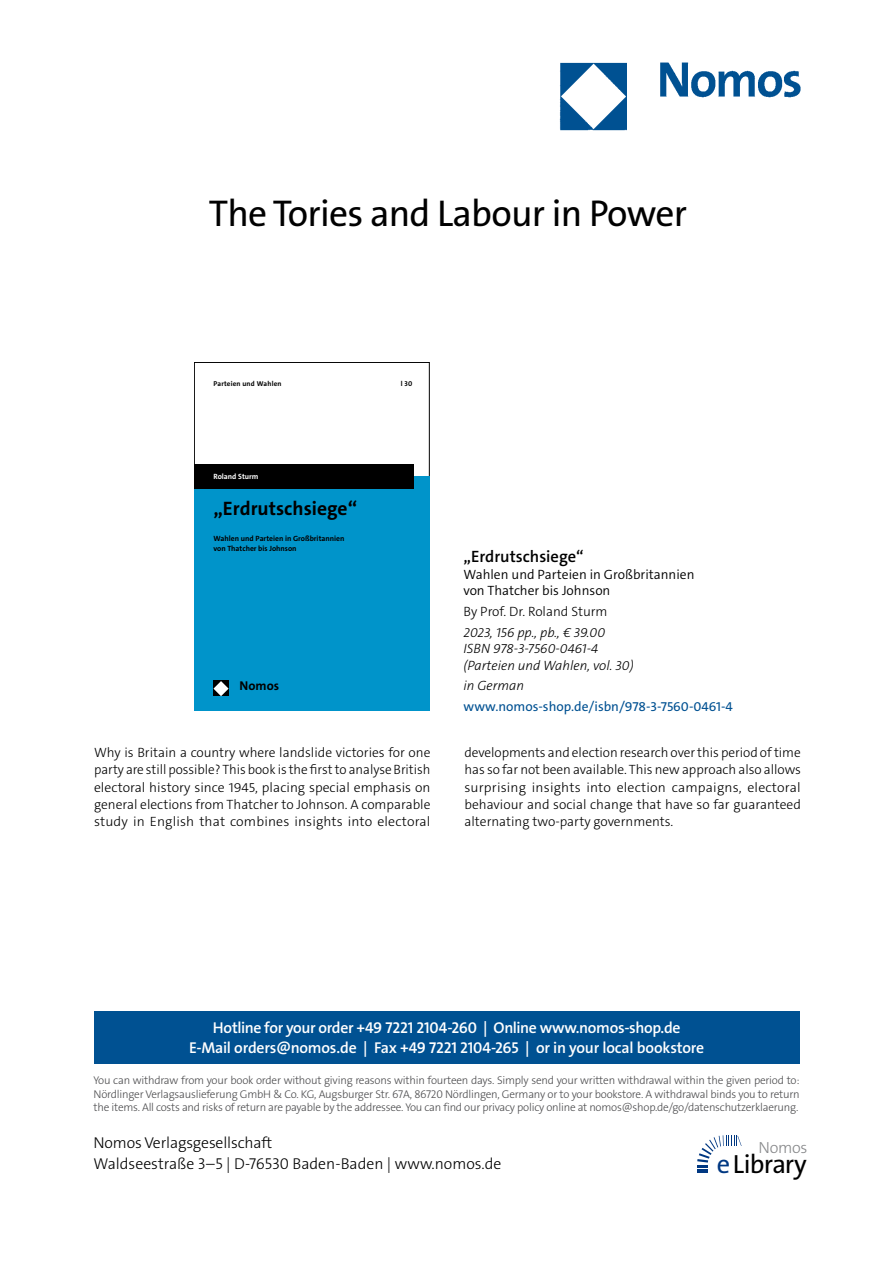
<style>
.page{position:relative;width:893px;height:1263px;background:#fff}
.page>*{position:absolute;margin:0;border:0;box-sizing:border-box;transform-origin:0 0}
.t1{font:37.5px "The Sans Os F";letter-spacing:-.02em;color:#000}
.t2{font:26.4px "The Sans Os F";letter-spacing:-.03em;color:#000}
.t3{font:700 19.5px "The Sans C5";color:#000}
.t4{font:600 16.5px "The Sans C5";color:#000}
.t5{font:300 16.2px "The Sans Os F";letter-spacing:-.02em;color:#87888a}
.t6{font:600 15.75px/21px "The Sans Os F";letter-spacing:-.02em;color:#fff;text-align:center}
.t7{font:300 15.75px/21px "The Sans Os F";color:#000}
.t8{font:300 13.5px/17.2px "The Sans C5";color:#000;text-align:justify}
.t9{font:italic 300 13.5px/16.5px "The Sans C5";color:#000}
.t10{font:300 13.5px/16.5px "The Sans C5";color:#000}
.t11{font:13.5px "The Sans C5";color:#005192}
.t12{font:700 12.75px "The Sans C5";color:#000}
.t13{font:300 11.25px/13.5px "The Sans Os F";letter-spacing:-.02em;color:#4b4b4d;text-align:justify}
.t14{font:700 7.65px/9.8px "The Sans C5";color:#000}
.t15{font:700 7.65px "The Sans C5";color:#fff}
.t16{font:700 7.05px "The Sans C5";letter-spacing:.02em;color:#000}
.s1{color:#003882}
</style>
<div class="page">
<div style="left:94px;top:1011px;width:705px;height:52px;background:#005192"></div>
<svg style="left:697px;top:1135px;width:45px;height:38px"></svg>
<img style="left:559px;top:62px;width:242px;height:69px">
<div style="left:194px;top:476px;width:236px;height:235px;background:#0094ca"></div>
<div style="left:194px;top:464px;width:220px;height:24px;background:#000"></div>
<svg style="left:213px;top:681px;width:16px;height:15px"></svg>
<h1 class="t1" style="left:209px;top:199px;width:480px">The Tories and Labour in Power</h1>
<p class="t16" style="left:214px;top:379px;width:69px">Parteien und Wahlen</p>
<p class="t16" style="left:401px;top:379px;width:13px">l 30</p>
<p class="t15" style="left:213px;top:471px;width:47px">Roland Sturm</p>
<h3 class="t3" style="left:213px;top:496px;width:145px">„Erdrutschsiege“</h3>
<p class="t14" style="left:213px;top:534px;width:133px">Wahlen und Parteien in Großbritannien von Thatcher bis Johnson</p>
<p class="t12" style="left:240px;top:677px;width:41px">Nomos</p>
<p class="t4" style="left:463px;top:546px;width:122px">„Erdrutschsiege“</p>
<p class="t10" style="left:463px;top:566px;width:232px">Wahlen und Parteien in Großbritannien von Thatcher bis Johnson</p>
<p class="t8" style="left:463px;top:603px;width:146px">By Prof. Dr. Roland Sturm</p>
<p class="t9" style="left:463px;top:624px;width:172px">2023, 156 pp., pb., € 39.00<br>ISBN 978-3-7560-0461-4 (Parteien und Wahlen, vol. 30)</p>
<p class="t9" style="left:463px;top:678px;width:62px">in German</p>
<p class="t11" style="left:463px;top:698px;width:271px">www.nomos-shop.de/isbn/978-3-7560-0461-4</p>
<p class="t8" style="left:94px;top:744px;width:338px">Why is Britain a country where landslide victories for one party are still possible? This book is the first to analyse British electoral history since 1945, placing special emphasis on general elections from Thatcher to Johnson. A comparable study in English that combines insights into electoral</p>
<p class="t8" style="left:464px;top:744px;width:338px">developments and election research over this period of time has so far not been available. This new approach also allows surprising insights into election campaigns, electoral behaviour and social change that have so far guaranteed alternating two-party governments.</p>
<p class="t6" style="left:189px;top:1017px;width:517px">Hotline for your order +49 7221 2104-260 | Online www.nomos-shop.de<br>E-Mail orders@nomos.de | Fax +49 7221 2104-265 | or in your local bookstore</p>
<p class="t13" style="left:94px;top:1074px;width:708px">You can withdraw from your book order without giving reasons within fourteen days. Simply send your written withdrawal within the given period to:<br>Nördlinger Verlagsauslieferung GmbH &amp; Co. KG, Augsburger Str. 67A, 86720 Nördlingen, Germany or to your bookstore. A withdrawal binds you to return the items. All costs and risks of return are payable by the addressee. You can find our privacy policy online at nomos@shop.de/go/datenschutzerklaerung.</p>
<p class="t7" style="left:94px;top:1133px;width:409px">Nomos Verlagsgesellschaft<br>Waldseestraße 3–5 | D-76530 Baden-Baden | www.nomos.de</p>
<p class="t5" style="left:758px;top:1137px;width:51px">Nomos</p>
<h2 class="t2" style="left:717px;top:1153px;width:91px"><span class="s1">e</span>Library</h2>
</div>
